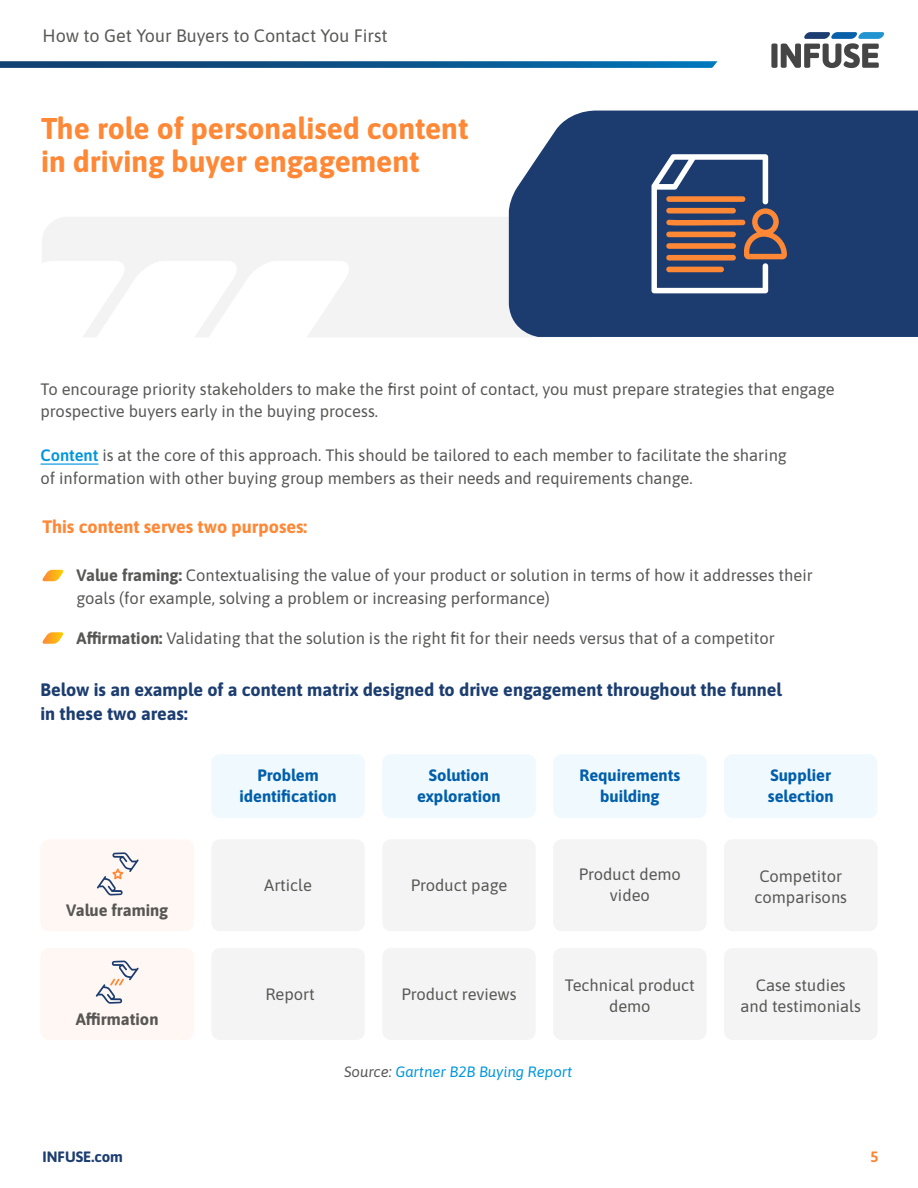
<style>
.page{position:relative;width:918px;height:1188px;background:#fff}
.page>*{position:absolute;margin:0;border:0;box-sizing:border-box;transform-origin:0 0}
.t1{font:700 30px/33px "Asap";color:#fe8836}
.t2{font:700 18px/24px "Asap";color:#1c3d70}
.t3{font:18px "Asap";color:#585856}
.t4{font:700 18px "Asap";color:#fe8836}
.t5{font:16.5px/21px "Asap";color:#575756}
.t6{font:700 16.5px/21px "Asap";color:#005eab;text-align:center}
.t7{font:700 16.5px "Asap";color:#575756}
.t8{font:italic 15px "Asap";color:#0096de}
.t9{font:700 15px "Asap";color:#1c3d70}
.t10{font:700 15px "Asap";color:#fe8636}
.s1{font-weight:600;color:#0096de}
.s2{font-weight:700}
.s3{color:#575756}
</style>
<div class="page">
<div style="left:42px;top:217px;width:573px;height:120px;background:#f3f3f3;border-radius:26px"></div>
<svg style="left:42px;top:261px;width:307px;height:76px"></svg>
<div style="left:509px;top:111px;width:409px;height:226px;background:#1c3c70"></div>
<svg style="left:652px;top:154px;width:135px;height:139px;background:#58617c"></svg>
<div style="left:666px;top:232px;width:70px;height:5px;background:#fe8836;border-radius:3px"></div>
<div style="left:666px;top:243px;width:70px;height:6px;background:#fe8836;border-radius:3px"></div>
<div style="left:666px;top:255px;width:70px;height:6px;background:#fe8836;border-radius:3px"></div>
<div style="left:666px;top:267px;width:58px;height:5px;background:#fe8836;border-radius:3px"></div>
<hr style="left:40px;top:464px;width:58px;height:1px;background:#0096de">
<svg style="left:42px;top:570px;width:22px;height:11px"></svg>
<svg style="left:42px;top:632px;width:22px;height:12px"></svg>
<div style="left:41px;top:839px;width:153px;height:92px;background:#fff7f3;border-radius:9px"></div>
<div style="left:41px;top:948px;width:153px;height:92px;background:#fff7f3;border-radius:9px"></div>
<div style="left:211px;top:754px;width:154px;height:64px;background:#eff9fe;border-radius:9px"></div>
<div style="left:211px;top:839px;width:154px;height:92px;background:#f5f4f4;border-radius:9px"></div>
<div style="left:211px;top:948px;width:154px;height:92px;background:#f5f4f4;border-radius:9px"></div>
<div style="left:382px;top:839px;width:154px;height:92px;background:#f5f4f4;border-radius:9px"></div>
<div style="left:382px;top:948px;width:154px;height:92px;background:#f5f4f4;border-radius:9px"></div>
<div style="left:553px;top:839px;width:154px;height:92px;background:#f5f4f4;border-radius:9px"></div>
<div style="left:553px;top:948px;width:154px;height:92px;background:#f5f4f4;border-radius:9px"></div>
<div style="left:724px;top:839px;width:154px;height:92px;background:#f5f4f4;border-radius:9px"></div>
<div style="left:724px;top:948px;width:154px;height:92px;background:#f5f4f4;border-radius:9px"></div>
<div style="left:382px;top:754px;width:154px;height:64px;background:#eff9fe;border-radius:9px"></div>
<div style="left:553px;top:754px;width:154px;height:64px;background:#eff9fe;border-radius:9px"></div>
<div style="left:724px;top:754px;width:154px;height:64px;background:#eff9fe;border-radius:9px"></div>
<svg style="left:97px;top:852px;width:42px;height:44px"></svg>
<svg style="left:96px;top:961px;width:43px;height:43px"></svg>
<svg style="left:771px;top:32px;width:113px;height:36px"></svg>
<svg style="left:0;top:61px;width:718px;height:7px;background:#175d91"></svg>
<p class="t3" style="left:43px;top:23px;width:347px">How to Get Your Buyers to Contact You First</p>
<h1 class="t1" style="left:41px;top:110px;width:429px">The role of personalised content in driving buyer engagement</h1>
<p class="t5" style="left:40px;top:377px;width:796px;line-height:22.5px">To encourage priority stakeholders to make the first point of contact, you must prepare strategies that engage prospective buyers early in the buying process.</p>
<p class="t5" style="left:40px;top:443px;width:748px;line-height:22.5px"><span class="s1">Content</span> is at the core of this approach. This should be tailored to each member to facilitate the sharing of information with other buying group members as their needs and requirements change.</p>
<p class="t4" style="left:42px;top:514px;width:266px">This content serves two purposes:</p>
<p class="t5" style="left:77px;top:563px;width:738px;line-height:22.5px"><span class="s2">Value framing:</span> Contextualising the value of your product or solution in terms of how it addresses their goals (for example, solving a problem or increasing performance)</p>
<p class="t5" style="left:77px;top:626px;width:700px"><span class="s2">Affirmation:</span> Validating that the solution is the right fit for their needs versus that of a competitor</p>
<p class="t2" style="left:40px;top:676px;width:743px">Below is an example of a content matrix designed to drive engagement throughout the funnel in these two areas:</p>
<p class="t7" style="left:66px;top:899px;width:104px">Value framing</p>
<p class="t7" style="left:76px;top:1008px;width:84px">Affirmation</p>
<p class="t6" style="left:240px;top:764px;width:99px">Problem identification</p>
<p class="t6" style="left:417px;top:764px;width:85px">Solution exploration</p>
<p class="t6" style="left:579px;top:764px;width:102px">Requirements building</p>
<p class="t6" style="left:768px;top:764px;width:67px;text-align:left">Supplier selection</p>
<p class="t5" style="left:264px;top:874px;width:49px">Article</p>
<p class="t5" style="left:411px;top:874px;width:98px">Product page</p>
<p class="t5" style="left:579px;top:863px;width:104px;text-align:center">Product demo video</p>
<p class="t5" style="left:265px;top:982px;width:51px">Report</p>
<p class="t5" style="left:401px;top:982px;width:117px">Product reviews</p>
<p class="t5" style="left:565px;top:974px;width:132px;text-align:center">Technical product demo</p>
<p class="t8" style="left:344px;top:1061px;width:230px"><span class="s3">Source:</span> Gartner B2B Buying Report</p>
<p class="t5" style="left:755px;top:865px;width:94px">Competitor comparisons</p>
<p class="t5" style="left:741px;top:974px;width:122px;text-align:center">Case studies and testimonials</p>
<p class="t9" style="left:43px;top:1146px;width:82px">INFUSE.com</p>
<p class="t10" style="left:871px;top:1146px;width:10px">5</p>
</div>
